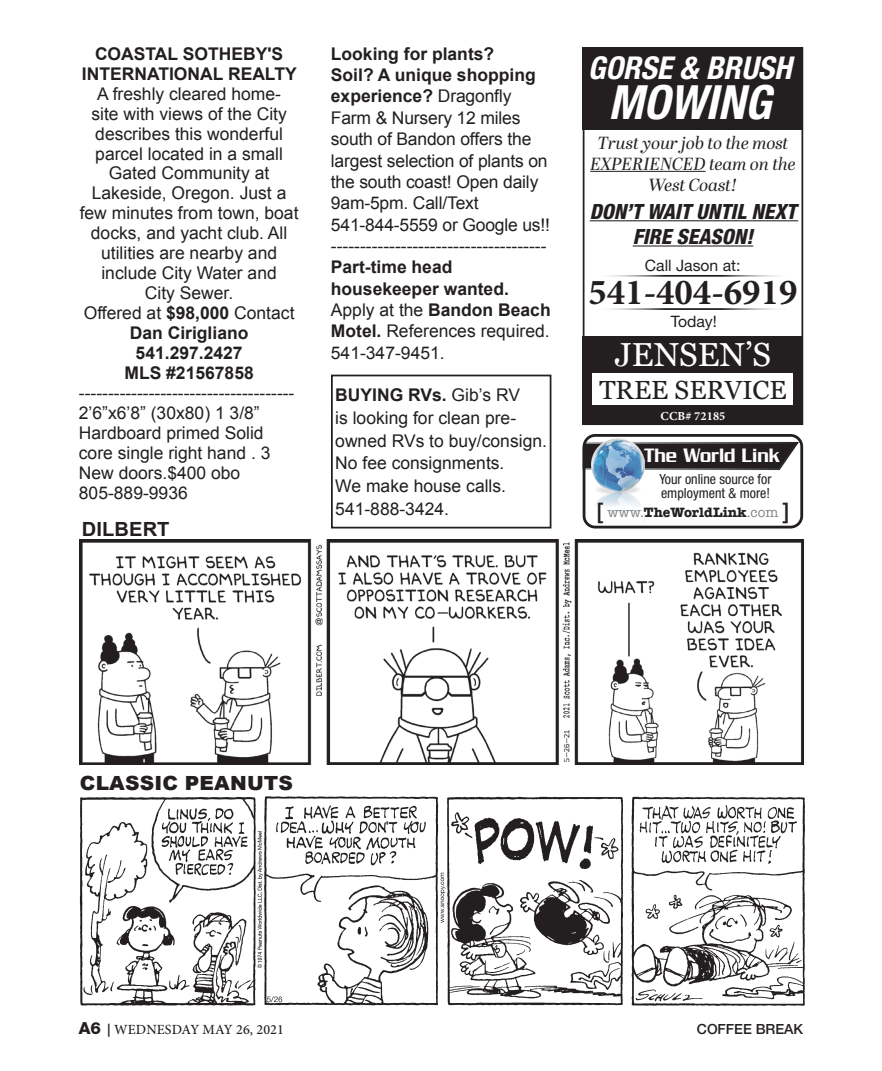
<style>
.page{position:relative;width:882px;height:1071px;background:#fff}
.page>*{position:absolute;margin:0;border:0;box-sizing:border-box;transform-origin:0 0}
.t1{font:italic 700 condensed 47.25px "Helvetica Neue LT Std";color:#fff}
.t2{font:700 36.75px "Minion Pro";color:#231f20}
.t3{font:33.25px "Georgia";color:#fff}
.t4{font:italic 700 condensed 31.5px "Helvetica Neue LT Std";color:#fff}
.t5{font:26.25px "Georgia";color:#231f20}
.t6{font:500 22.22px "Helvetica Neue LT Std";color:#231f20}
.t7{font:italic 800 condensed 21px/25.2px "Helvetica Neue LT Std";color:#231f20;text-align:center}
.t8{font:500 21px "Serpentine Std";color:#fff;scale:.84 1}
.t9{font:900 19.6px "Arial";letter-spacing:.005em;color:#231f20}
.t10{font:700 19.6px "Arial";letter-spacing:.005em;color:#231f20}
.Class_Body{font:17.5px/19.9px "Arial";color:#231f20;text-align:center}
.Coffee_Break_BODY{font:17.5px/19.9px "Arial";color:#231f20}
.Coffee_Break_Body_Co{font:17.5px/21.3px "Arial";letter-spacing:-.01em;color:#231f20}
.Class_Body-2{font:700 17.5px/21.3px "Arial";color:#231f20;text-align:center}
.t11{font:italic 17.5px/21px "Abril Display";color:#231f20;text-align:center}
.t12{font:15.75px "Helvetica Neue LT Std";color:#231f20}
.t13{font:condensed 14px/14px "Helvetica Neue LT Std";color:#231f20}
.t14{font:500 14px "Minion Pro";letter-spacing:.01em;color:#231f20}
.t15{font:700 14px "American Typewriter";color:#231f20}
.t16{font:500 14px "Helvetica Neue LT Std";color:#231f20}
.t17{font:700 12.25px "Minion Pro";letter-spacing:.01em;color:#fff}
.s1{font-weight:400}
.s2{font-weight:700}
.s3{font-weight:400;color:#808285}
.s4{font-family:"Helvetica Neue LT Std";font-weight:800;font-size:16.62px}
.s5{font-family:"Helvetica Neue LT Std";font-size:13.12px}
</style>
<div class="page">
<div style="left:583px;top:47px;width:220px;height:82px;background:#231f20"></div>
<div style="left:583px;top:336px;width:220px;height:89px;background:#231f20"></div>
<div style="left:593px;top:373px;width:200px;height:32px;background:#fff"></div>
<hr style="left:590px;top:220px;width:208px;height:1px;background:#231f20">
<hr style="left:633px;top:245px;width:120px;height:2px;background:#231f20">
<hr style="left:590px;top:171px;width:116px;height:1px;background:#231f20">
<hr style="left:593px;top:275px;width:200px;height:2px;background:#231f20">
<hr style="left:593px;top:308px;width:200px;height:2px;background:#231f20">
<div style="left:583px;top:47px;width:220px;height:378px;border:2px solid #231f20"></div>
<img style="left:80px;top:539px;width:724px;height:225px">
<img style="left:80px;top:796px;width:725px;height:210px">
<svg style="left:583px;top:434px;width:216px;height:37px"></svg>
<img style="left:591px;top:438px;width:53px;height:53px">
<svg style="left:596px;top:491px;width:45px;height:15px"></svg>
<div style="left:583px;top:434px;width:220px;height:94px;border:3px solid #231f20;border-radius:11px"></div>
<div style="left:331px;top:375px;width:220px;height:153px;border:2px solid #231f20"></div>
<p class="Class_Body-2" style="left:95px;top:44px;width:190px">COASTAL SOTHEBY'S</p>
<p class="Class_Body-2" style="left:82px;top:64px;width:216px">INTERNATIONAL REALTY</p>
<p class="Class_Body" style="left:91px;top:84px;width:197px">A freshly cleared home&shy;site with views of the City describes this wonderful</p>
<p class="Class_Body" style="left:80px;top:144px;width:220px">parcel located in a small<br>Gated Community at<br>Lakeside, Oregon. Just a few minutes from town, boat docks, and yacht club. All utilities are nearby and</p>
<p class="Class_Body" style="left:101px;top:263px;width:177px">include City Water and</p>
<p class="Class_Body" style="left:145px;top:283px;width:90px">City Sewer.</p>
<p class="Class_Body-2" style="left:84px;top:304px;width:212px;line-height:19.9px"><span class="s1">Offered at</span> $98,000 <span class="s1">Contact<br></span>Dan Cirigliano</p>
<p class="Class_Body-2" style="left:136px;top:343px;width:109px">541.297.2427</p>
<p class="Class_Body-2" style="left:124px;top:363px;width:131px">MLS #21567858</p>
<p class="Class_Body" style="left:79px;top:383px;width:217px">-------------------------------------</p>
<p class="Coffee_Break_BODY" style="left:79px;top:403px;width:193px">2’6”x6’8” (30x80) 1 3/8”<br>Hardboard primed Solid core single right hand . 3<br>New doors.$400 obo</p>
<p class="Coffee_Break_BODY" style="left:79px;top:483px;width:110px">805-889-9936</p>
<p class="t10" style="left:82px;top:516px;width:89px">DILBERT</p>
<p class="Coffee_Break_Body_Co" style="left:331px;top:43px;width:218px"><span class="s2">Looking for plants?<br>Soil? A unique shopping experience?</span> Dragonfly<br>Farm &amp; Nursery 12 miles south of Bandon offers the largest selection of plants on the south coast! Open daily<br>9am-5pm. Call/Text</p>
<p class="Coffee_Break_Body_Co" style="left:331px;top:214px;width:221px">541-844-5559 or Google us!!</p>
<p class="Coffee_Break_BODY" style="left:331px;top:236px;width:217px">-------------------------------------</p>
<p class="Class_Body-2" style="left:331px;top:257px;width:221px;text-align:left">Part-time head housekeeper wanted.<br><span class="s1">Apply at the</span> Bandon Beach<br>Motel. <span class="s1">References required.<br>541-347-9451.</span></p>
<p class="Coffee_Break_BODY" style="left:335px;top:384px;width:213px;line-height:22.8px"><span class="s2">BUYING RVs.</span> Gib’s RV<br>is looking for clean pre&shy;owned RVs to buy/consign.<br>No fee consignments.</p>
<p class="Coffee_Break_BODY" style="left:335px;top:476px;width:172px">We make house calls.</p>
<p class="Coffee_Break_BODY" style="left:335px;top:499px;width:115px">541-888-3424.</p>
<p class="t4" style="left:588px;top:49px;width:205px">GORSE &amp; BRUSH</p>
<p class="t1" style="left:608px;top:74px;width:164px">MOWING</p>
<p class="t11" style="left:590px;top:133px;width:207px">Trust your job to the most<br>EXPERIENCED team on the<br>West Coast!</p>
<p class="t7" style="left:590px;top:199px;width:208px">DON’T WAIT UNTIL NEXT<br>FIRE SEASON!</p>
<p class="t12" style="left:645px;top:256px;width:97px">Call Jason at:</p>
<p class="t2" style="left:589px;top:267px;width:210px">541-404-6919</p>
<p class="t12" style="left:671px;top:312px;width:48px">Today!</p>
<p class="t3" style="left:615px;top:330px;width:158px">JENSEN’S</p>
<p class="t5" style="left:599px;top:371px;width:189px">TREE SERVICE</p>
<p class="t17" style="left:661px;top:407px;width:66px">CCB# 72185</p>
<p class="t8" style="left:644px;top:444px;width:163px">The World Link</p>
<p class="t13" style="left:659px;top:472px;width:114px">Your online source for employment &amp; more!</p>
<p class="t6" style="left:596px;top:498px;width:8px">[</p>
<p class="t6" style="left:783px;top:498px;width:8px">]</p>
<p class="t15" style="left:607px;top:501px;width:172px"><span class="s3">www.</span>TheWorldLink<span class="s3">.com</span></p>
<p class="t9" style="left:80px;top:768px;width:215px">CLASSIC PEANUTS</p>
<p class="t14" style="left:79px;top:1020px;width:207px"><span class="s4">A6</span> <span class="s5">|</span> WEDNESDAY MAY 26, 2021</p>
<p class="t16" style="left:697px;top:1021px;width:108px">COFFEE BREAK</p>
</div>
